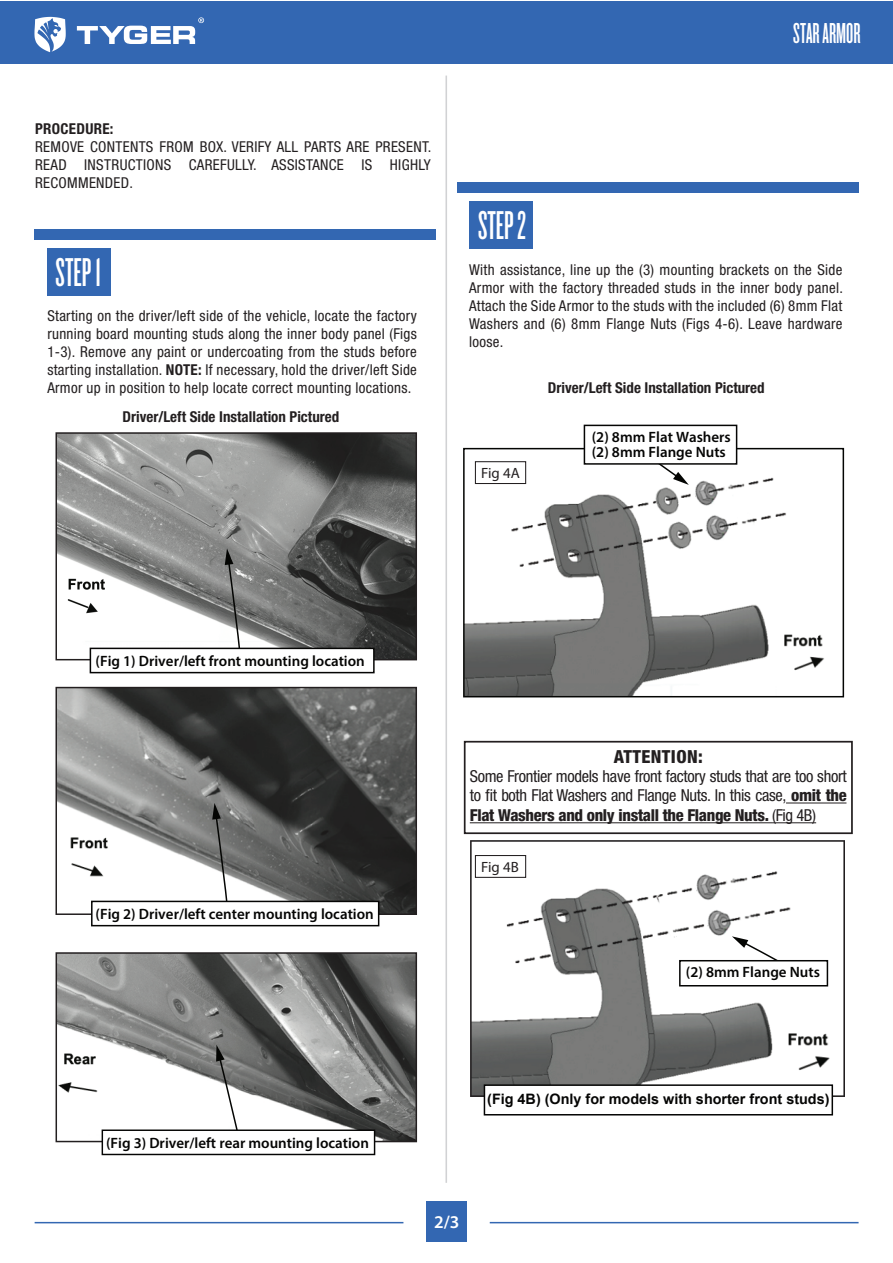
<style>
.page{position:relative;width:893px;height:1263px;background:#fff}
.page>*{position:absolute;margin:0;border:0;box-sizing:border-box;transform-origin:0 0}
.t1{font:41.85px "Knockout HTF46 Flyweight";color:#fff}
.t2{font:30px "Knockout HTF46 Flyweight";color:#fff}
.t3{font:800 condensed 18px "Helvetica Neue LT Std";letter-spacing:.02em;color:#231f20}
.t4{font:600 18px "Myriad Pro";color:#fff}
.t5{font:condensed 16.5px/19.8px "Helvetica Neue LT Std";letter-spacing:-.02em;color:#231f20;text-align:justify}
.t6{font:condensed 15px/18px "Helvetica Neue LT Std";letter-spacing:.02em;color:#231f20;text-align:justify}
.t7{font:600 15px/15px "Myriad Pro";color:#050504}
.t8{font:700 condensed 15px "Helvetica Neue LT Std";color:#231f20}
.t9{font:700 condensed 15px "Helvetica Neue LT Std";letter-spacing:.02em;color:#231f20}
.t10{font:14.85px "Myriad Pro";color:#231f20}
.t11{font:700 14.4px "Arial";color:#050504}
.s1{font-weight:700}
.s2{font-weight:800}
</style>
<div class="page">
<hr style="left:445px;top:76px;width:2px;height:1107px;background:#d1d2d4">
<div style="left:427px;top:1201px;width:40px;height:40px;background:#3367b2"></div>
<div style="left:47px;top:248px;width:63px;height:47px;background:#3367b2"></div>
<div style="left:35px;top:229px;width:401px;height:11px;background:#3367b2"></div>
<div style="left:470px;top:201px;width:63px;height:47px;background:#3367b2"></div>
<div style="left:457px;top:182px;width:401px;height:11px;background:#3367b2"></div>
<div style="left:0;top:1px;width:893px;height:63px;background:#3367b2"></div>
<svg style="left:34px;top:17px;width:32px;height:35px"></svg>
<svg style="left:77px;top:17px;width:127px;height:27px"></svg>
<hr style="left:35px;top:1222px;width:368px;height:1px;background:#3367b2">
<hr style="left:490px;top:1222px;width:369px;height:1px;background:#3367b2">
<img style="left:58px;top:435px;width:356px;height:222px">
<div style="left:55px;top:432px;width:362px;height:228px;border:2px solid #231f20"></div>
<img style="left:58px;top:690px;width:356px;height:222px">
<div style="left:55px;top:687px;width:362px;height:228px;border:2px solid #231f20"></div>
<img style="left:471px;top:841px;width:373px;height:255px">
<svg style="left:225px;top:548px;width:16px;height:100px"></svg>
<svg style="left:212px;top:803px;width:17px;height:98px"></svg>
<img style="left:59px;top:955px;width:355px;height:184px">
<div style="left:56px;top:952px;width:361px;height:190px;border:2px solid #231f20"></div>
<svg style="left:216px;top:1045px;width:26px;height:84px"></svg>
<div style="left:90px;top:648px;width:285px;height:25px;background:#fff;border:2px solid #050504"></div>
<div style="left:102px;top:1129px;width:273px;height:26px;background:#fff;border:1px solid #050504"></div>
<div style="left:91px;top:901px;width:288px;height:25px;background:#fff;border:2px solid #050504"></div>
<svg style="left:732px;top:936px;width:77px;height:24px"></svg>
<div style="left:679px;top:960px;width:149px;height:26px;background:#fff;border:2px solid #050504"></div>
<div style="left:475px;top:855px;width:51px;height:23px;border:1px solid #231f20"></div>
<div style="left:464px;top:741px;width:389px;height:93px;background:#fff;border:2px solid #231f20"></div>
<hr style="left:786px;top:802px;width:60px;height:1px;background:#231f20">
<hr style="left:470px;top:822px;width:302px;height:1px;background:#231f20">
<hr style="left:772px;top:822px;width:44px;height:1px;background:#231f20">
<div style="left:484px;top:1084px;width:349px;height:31px;background:#fff;border:2px solid #050504"></div>
<img style="left:466px;top:454px;width:358px;height:240px">
<div style="left:463px;top:448px;width:381px;height:249px;border:2px solid #040503"></div>
<svg style="left:615px;top:465px;width:74px;height:20px"></svg>
<div style="left:584px;top:425px;width:153px;height:40px;background:#fff;border:2px solid #050504"></div>
<div style="left:475px;top:461px;width:51px;height:23px;border:1px solid #231f20"></div>
<p class="t9" style="left:35px;top:120px;width:80px">PROCEDURE:</p>
<p class="t6" style="left:35px;top:138px;width:398px">REMOVE CONTENTS FROM BOX. VERIFY ALL PARTS ARE PRESENT.<br>READ INSTRUCTIONS CAREFULLY. ASSISTANCE IS HIGHLY RECOMMENDED.</p>
<h1 class="t1" style="left:56px;top:251px;width:47px">STEP 1</h1>
<p class="t6" style="left:47px;top:307px;width:371px">Starting on the driver/left side of the vehicle, locate the factory running board mounting studs along the inner body panel (Figs 1-3). Remove any paint or undercoating from the studs before starting installation. <span class="s1">NOTE:</span> If necessary, hold the driver/left Side Armor up in position to help locate correct mounting locations.</p>
<p class="t8" style="left:123px;top:407px;width:218px">Driver/Left Side Installation Pictured</p>
<h1 class="t1" style="left:478px;top:204px;width:50px">STEP 2</h1>
<h2 class="t2" style="left:793px;top:18px;width:69px">STAR ARMOR</h2>
<p class="t6" style="left:469px;top:260px;width:375px">With assistance, line up the (3) mounting brackets on the Side Armor with the factory threaded studs in the inner body panel.<br>Attach the Side Armor to the studs with the included (6) 8mm Flat Washers and (6) 8mm Flange Nuts (Figs 4-6). Leave hardware loose.</p>
<p class="t8" style="left:548px;top:378px;width:218px">Driver/Left Side Installation Pictured</p>
<p class="t10" style="left:481px;top:464px;width:40px">Fig 4A</p>
<p class="t7" style="left:592px;top:429px;width:141px">(2) 8mm Flat Washers (2) 8mm Flange Nuts</p>
<p class="t7" style="left:96px;top:653px;width:271px">(Fig 1) Driver/left front mounting location</p>
<p class="t7" style="left:96px;top:906px;width:280px">(Fig 2) Driver/left center mounting location</p>
<p class="t7" style="left:106px;top:1135px;width:264px">(Fig 3) Driver/left rear mounting location</p>
<p class="t3" style="left:614px;top:746px;width:90px">ATTENTION:</p>
<p class="t5" style="left:470px;top:766px;width:378px">Some Frontier models have front factory studs that are too short to fit both Flat Washers and Flange Nuts. In this case, <span class="s2">omit the Flat Washers and only install the Flange Nuts.</span> (Fig 4B)</p>
<p class="t10" style="left:481px;top:858px;width:39px">Fig 4B</p>
<p class="t7" style="left:686px;top:964px;width:136px">(2) 8mm Flange Nuts</p>
<p class="t11" style="left:487px;top:1089px;width:344px">(Fig 4B) (Only for models with shorter front studs)</p>
<p class="t4" style="left:434px;top:1210px;width:27px">2/3</p>
</div>
